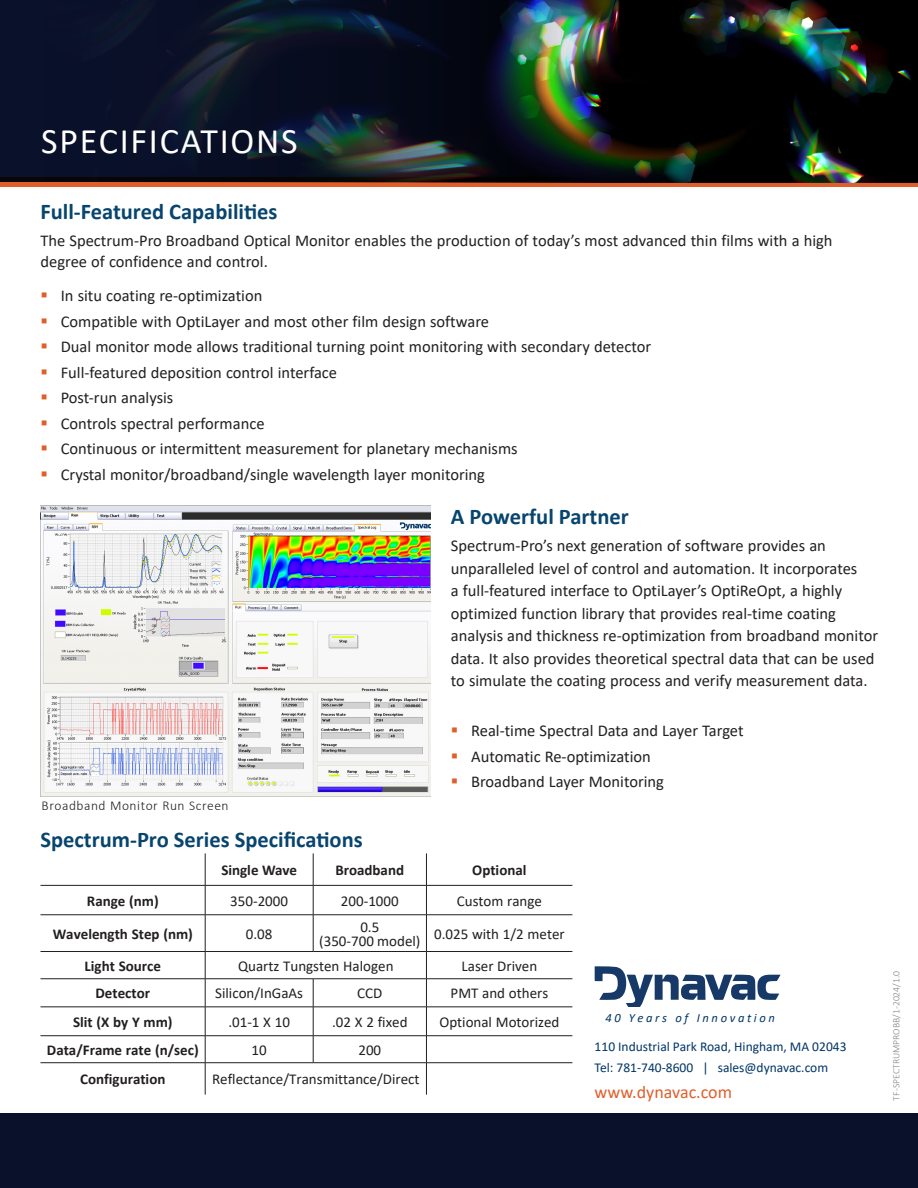
<style>
.page{position:relative;width:918px;height:1188px;background:#fff}
.page>*{position:absolute;margin:0;border:0;box-sizing:border-box;transform-origin:0 0}
.t1{font:36px "Calibri";letter-spacing:.05em;color:#fff}
.subhead{font:700 22.5px "Calibri";color:#07456e}
.subhead-2{font:18px "Calibri";color:#e05e2b}
.body_text{font:16.5px/22.5px "Calibri";color:#231f20}
.body_text-2{font:15px/13.5px "Calibri";color:#231f20;text-align:center}
.body_text-3{font:700 15px "Calibri";color:#231f20}
._11_13{font:13.5px "Calibri";color:#003667}
.t2{font:300 13.5px "Calibri";letter-spacing:.04em;color:#231f20}
.t3{font:italic 12.6px "Calibri";letter-spacing:.21em;color:#003667}
.body_text-4{font:300 9.75px "Calibri";color:#808285}
</style>
<div class="page">
<svg style="left:0;top:182px;width:918px;height:5px;background:#ca5527"></svg>
<img style="left:7px;top:0;width:911px;height:182px">
<svg style="left:595px;top:966px;width:186px;height:41px"></svg>
<div style="left:0;top:1113px;width:918px;height:75px;background:#0a112a"></div>
<img style="left:41px;top:506px;width:390px;height:290px">
<hr style="left:205px;top:853px;width:1px;height:32px;background:#231f20">
<hr style="left:313px;top:853px;width:1px;height:32px;background:#231f20">
<hr style="left:426px;top:853px;width:1px;height:32px;background:#231f20">
<hr style="left:40px;top:885px;width:165px;height:1px;background:#231f20">
<hr style="left:205px;top:885px;width:108px;height:1px;background:#231f20">
<svg style="left:205px;top:886px;width:1px;height:29px"></svg>
<hr style="left:313px;top:885px;width:113px;height:1px;background:#231f20">
<svg style="left:313px;top:886px;width:1px;height:29px"></svg>
<hr style="left:426px;top:885px;width:146px;height:1px;background:#231f20">
<svg style="left:426px;top:886px;width:1px;height:29px"></svg>
<hr style="left:40px;top:915px;width:165px;height:1px;background:#231f20">
<hr style="left:205px;top:915px;width:108px;height:1px;background:#231f20">
<hr style="left:205px;top:915px;width:1px;height:36px;background:#231f20">
<hr style="left:313px;top:915px;width:113px;height:1px;background:#231f20">
<hr style="left:313px;top:915px;width:1px;height:36px;background:#231f20">
<hr style="left:426px;top:915px;width:146px;height:1px;background:#231f20">
<hr style="left:426px;top:915px;width:1px;height:36px;background:#231f20">
<hr style="left:40px;top:951px;width:165px;height:1px;background:#231f20">
<hr style="left:205px;top:951px;width:108px;height:1px;background:#231f20">
<hr style="left:313px;top:951px;width:113px;height:1px;background:#231f20">
<hr style="left:426px;top:951px;width:146px;height:1px;background:#231f20">
<hr style="left:40px;top:978px;width:165px;height:1px;background:#231f20">
<hr style="left:205px;top:978px;width:108px;height:1px;background:#231f20">
<hr style="left:313px;top:978px;width:113px;height:1px;background:#231f20">
<hr style="left:426px;top:978px;width:146px;height:1px;background:#231f20">
<hr style="left:40px;top:1007px;width:165px;height:1px;background:#231f20">
<hr style="left:205px;top:1007px;width:108px;height:1px;background:#231f20">
<hr style="left:313px;top:1007px;width:113px;height:1px;background:#231f20">
<hr style="left:426px;top:1007px;width:146px;height:1px;background:#231f20">
<hr style="left:40px;top:1035px;width:165px;height:1px;background:#231f20">
<hr style="left:205px;top:1035px;width:108px;height:1px;background:#231f20">
<svg style="left:205px;top:952px;width:1px;height:110px"></svg>
<hr style="left:313px;top:1035px;width:113px;height:1px;background:#231f20">
<svg style="left:313px;top:979px;width:1px;height:83px"></svg>
<hr style="left:426px;top:1035px;width:146px;height:1px;background:#231f20">
<svg style="left:426px;top:952px;width:1px;height:110px"></svg>
<hr style="left:40px;top:1062px;width:165px;height:1px;background:#231f20">
<hr style="left:205px;top:1062px;width:108px;height:1px;background:#231f20">
<hr style="left:205px;top:1063px;width:1px;height:32px;background:#231f20">
<hr style="left:313px;top:1062px;width:113px;height:1px;background:#231f20">
<hr style="left:426px;top:1062px;width:146px;height:1px;background:#231f20">
<hr style="left:426px;top:1063px;width:1px;height:32px;background:#231f20">
<p class="t1" style="left:41px;top:116px;width:258px">SPECIFICATIONS</p>
<p class="subhead" style="left:40px;top:196px;width:239px">Full-Featured Capabilities</p>
<p class="body_text" style="left:40px;top:230px;width:794px;line-height:21px">The Spectrum-Pro Broadband Optical Monitor enables the production of today’s most advanced thin films with a high degree of confidence and control.</p>
<p class="body_text" style="left:61px;top:284px;width:203px">In situ coating re-optimization</p>
<p class="body_text" style="left:61px;top:309px;width:430px">Compatible with OptiLayer and most other film design software</p>
<p class="body_text" style="left:61px;top:335px;width:592px">Dual monitor mode allows traditional turning point monitoring with secondary detector</p>
<p class="body_text" style="left:61px;top:360px;width:278px">Full-featured deposition control interface</p>
<p class="body_text" style="left:61px;top:386px;width:114px">Post-run analysis</p>
<p class="body_text" style="left:61px;top:411px;width:205px">Controls spectral performance</p>
<p class="body_text" style="left:61px;top:437px;width:458px">Continuous or intermittent measurement for planetary mechanisms</p>
<p class="body_text" style="left:61px;top:462px;width:426px">Crystal monitor/broadband/single wavelength layer monitoring</p>
<p class="subhead" style="left:451px;top:501px;width:179px">A Powerful Partner</p>
<p class="body_text" style="left:451px;top:534px;width:429px">Spectrum-Pro’s next generation of software provides an unparalleled level of control and automation. It incorporates<br>a full-featured interface to OptiLayer’s OptiReOpt, a highly optimized function library that provides real-time coating analysis and thickness re-optimization from broadband monitor data. It also provides theoretical spectral data that can be used to simulate the coating process and verify measurement data.</p>
<p class="body_text" style="left:471px;top:719px;width:274px">Real-time Spectral Data and Layer Target</p>
<p class="body_text" style="left:471px;top:745px;width:181px">Automatic Re-optimization</p>
<p class="body_text" style="left:471px;top:770px;width:194px">Broadband Layer Monitoring</p>
<p class="t2" style="left:42px;top:797px;width:189px">Broadband Monitor Run Screen</p>
<p class="subhead" style="left:40px;top:824px;width:324px">Spectrum-Pro Series Specifications</p>
<p class="body_text-3" style="left:221px;top:859px;width:77px">Single Wave</p>
<p class="body_text-3" style="left:336px;top:859px;width:70px">Broadband</p>
<p class="body_text-3" style="left:472px;top:859px;width:56px">Optional</p>
<p class="body_text-3" style="left:87px;top:890px;width:73px">Range (nm)</p>
<p class="body_text-2" style="left:230px;top:894px;width:59px">350-2000</p>
<p class="body_text-2" style="left:341px;top:894px;width:59px">200-1000</p>
<p class="body_text-2" style="left:457px;top:894px;width:87px">Custom range</p>
<p class="body_text-3" style="left:53px;top:923px;width:142px">Wavelength Step (nm)</p>
<p class="body_text-2" style="left:246px;top:927px;width:28px">0.08</p>
<p class="body_text-2" style="left:319px;top:920px;width:103px">0.5<br>(350-700 model)</p>
<p class="body_text-2" style="left:434px;top:927px;width:132px">0.025 with 1/2 meter</p>
<p class="body_text-3" style="left:85px;top:955px;width:78px">Light Source</p>
<p class="body_text-2" style="left:238px;top:959px;width:157px">Quartz Tungsten Halogen</p>
<p class="body_text-2" style="left:462px;top:959px;width:77px">Laser Driven</p>
<p class="body_text-3" style="left:96px;top:983px;width:56px">Detector</p>
<p class="body_text-2" style="left:215px;top:986px;width:89px">Silicon/InGaAs</p>
<p class="body_text-2" style="left:357px;top:986px;width:27px">CCD</p>
<p class="body_text-2" style="left:451px;top:986px;width:99px">PMT and others</p>
<p class="body_text-3" style="left:73px;top:1011px;width:101px">Slit (X by Y mm)</p>
<p class="body_text-2" style="left:228px;top:1015px;width:63px">.01-1 X 10</p>
<p class="body_text-2" style="left:332px;top:1015px;width:77px">.02 X 2 fixed</p>
<p class="body_text-2" style="left:439px;top:1015px;width:122px">Optional Motorized</p>
<p class="body_text-3" style="left:47px;top:1039px;width:153px">Data/Frame rate (n/sec)</p>
<p class="body_text-2" style="left:252px;top:1043px;width:17px">10</p>
<p class="body_text-2" style="left:358px;top:1043px;width:24px">200</p>
<p class="body_text-3" style="left:80px;top:1069px;width:87px">Configuration</p>
<p class="body_text-2" style="left:212px;top:1072px;width:209px">Reflectance/Transmittance/Direct</p>
<p class="t3" style="left:606px;top:1009px;width:171px">40 Years of Innovation</p>
<p class="_11_13" style="left:595px;top:1037px;width:253px">110 Industrial Park Road, Hingham, MA 02043</p>
<p class="_11_13" style="left:595px;top:1058px;width:235px">Tel: 781-740-8600 | sales@dynavac.com</p>
<p class="subhead-2" style="left:595px;top:1080px;width:139px">www.dynavac.com</p>
<p class="body_text-4" style="left:890px;top:1101px;width:131px;rotate:-90deg">TF-SPECTRUMPROBB/1-2024/1.0</p>
</div>
